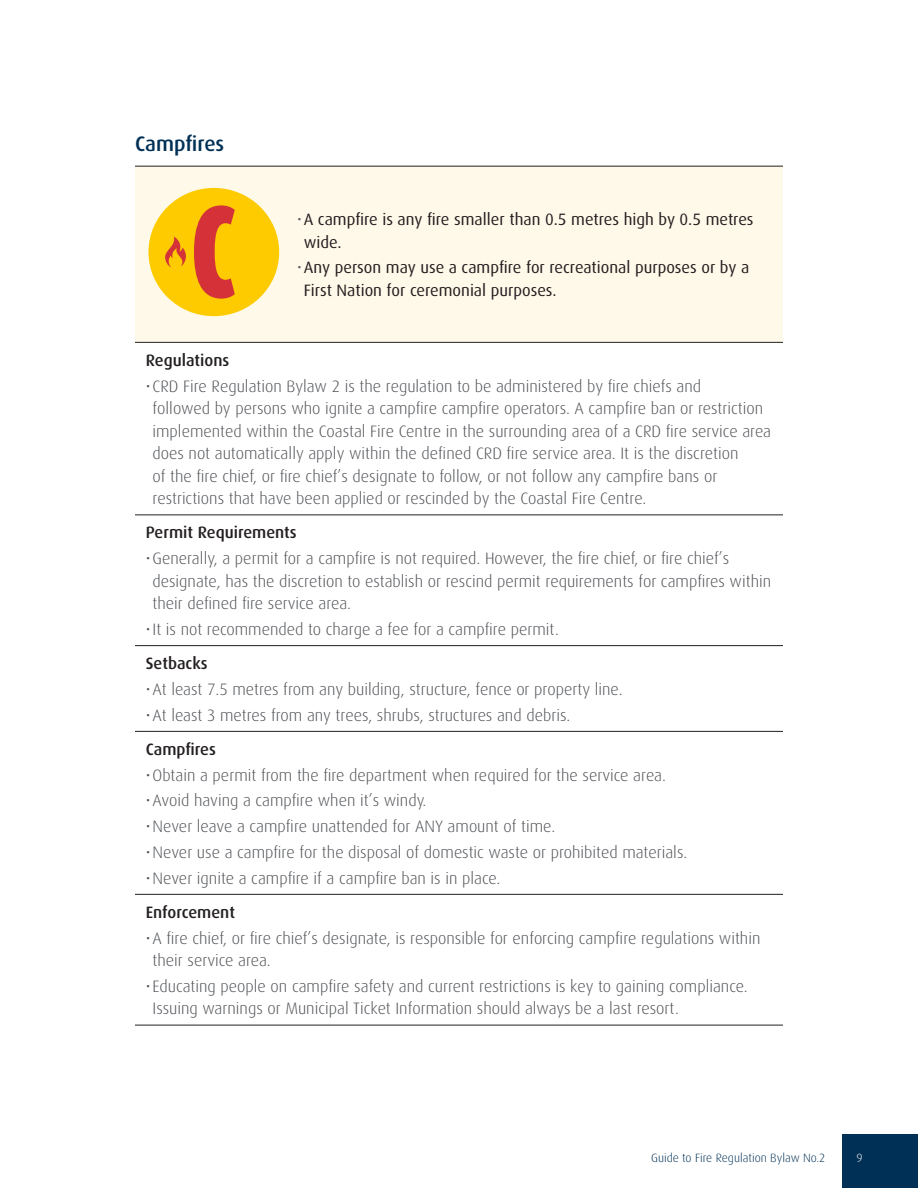
<style>
.page{position:relative;width:918px;height:1188px;background:#fff}
.page>*{position:absolute;margin:0;border:0;box-sizing:border-box;transform-origin:0 0}
.Headline_28_32{font:900 107.85px "Dax Compact Pro";color:#d43238}
.Headline_14_16{font:500 21px "Dax OT";color:#003056}
.t1{font:300 16.5px/22.5px "Dax OT";color:#4d4f53}
.t2{font:16.5px/22.5px "Dax OT";color:#231f20}
.Table_Body_11_15{font:500 16.5px "Dax OT";color:#231f20}
.t3{font:300 12px "Dax OT";color:#003056}
.t4{font:300 12px "Dax OT";color:#fff}
.s1{font-weight:300;color:#4d4f53}
</style>
<div class="page">
<div style="left:842px;top:1134px;width:76px;height:54px;background:#003056"></div>
<div style="left:135px;top:166px;width:648px;height:176px;background:#fff9e9"></div>
<svg style="left:135px;top:515px;width:648px;height:510px"></svg>
<hr style="left:135px;top:166px;width:648px;height:1px;background:#231f20">
<hr style="left:135px;top:342px;width:648px;height:1px;background:#231f20">
<hr style="left:135px;top:514px;width:648px;height:1px;background:#231f20">
<hr style="left:135px;top:645px;width:648px;height:1px;background:#231f20">
<hr style="left:135px;top:731px;width:648px;height:1px;background:#231f20">
<hr style="left:135px;top:894px;width:648px;height:1px;background:#231f20">
<hr style="left:135px;top:1025px;width:648px;height:1px;background:#231f20">
<div style="left:148px;top:188px;width:131px;height:128px;background:#fecb00;border-radius:50%"></div>
<svg style="left:165px;top:236px;width:21px;height:32px"></svg>
<p class="Headline_14_16" style="left:135px;top:124px;width:91px">Campfires</p>
<p class="Headline_28_32" style="left:191px;top:179px;width:48px">C</p>
<p class="t2" style="left:304px;top:205px;width:451px;text-indent:-7px"><span class="s1">•</span>A campfire is any fire smaller than 0.5 metres high by 0.5 metres wide.</p>
<p class="t2" style="left:304px;top:254px;width:447px;text-indent:-7px"><span class="s1">•</span>Any person may use a campfire for recreational purposes or by a<br>First Nation for ceremonial purposes.</p>
<p class="Table_Body_11_15" style="left:146px;top:344px;width:85px">Regulations</p>
<p class="t1" style="left:153px;top:372px;width:620px;text-indent:-7px">• CRD Fire Regulation Bylaw 2 is the regulation to be administered by fire chiefs and<br>followed by persons who ignite a campfire campfire operators. A campfire ban or restriction implemented within the Coastal Fire Centre in the surrounding area of a CRD fire service area does not automatically apply within the defined CRD fire service area. It is the discretion<br>of the fire chief, or fire chief’s designate to follow, or not follow any campfire bans or restrictions that have been applied or rescinded by the Coastal Fire Centre.</p>
<p class="Table_Body_11_15" style="left:146px;top:517px;width:153px">Permit Requirements</p>
<p class="t1" style="left:153px;top:544px;width:620px;text-indent:-7px">•Generally, a permit for a campfire is not required. However, the fire chief, or fire chief’s designate, has the discretion to establish or rescind permit requirements for campfires within their defined fire service area.</p>
<p class="t1" style="left:146px;top:615px;width:415px">•It is not recommended to charge a fee for a campfire permit.</p>
<p class="Table_Body_11_15" style="left:146px;top:648px;width:63px">Setbacks</p>
<p class="t1" style="left:146px;top:675px;width:478px">•At least 7.5 metres from any building, structure, fence or property line.</p>
<p class="t1" style="left:146px;top:701px;width:426px">•At least 3 metres from any trees, shrubs, structures and debris.</p>
<p class="Table_Body_11_15" style="left:146px;top:733px;width:72px">Campfires</p>
<p class="t1" style="left:146px;top:761px;width:522px">•Obtain a permit from the fire department when required for the service area.</p>
<p class="t1" style="left:146px;top:786px;width:282px">•Avoid having a campfire when it’s windy.</p>
<p class="t1" style="left:146px;top:812px;width:411px">•Never leave a campfire unattended for ANY amount of time.</p>
<p class="t1" style="left:146px;top:838px;width:543px">•Never use a campfire for the disposal of domestic waste or prohibited materials.</p>
<p class="t1" style="left:146px;top:864px;width:356px">•Never ignite a campfire if a campfire ban is in place.</p>
<p class="Table_Body_11_15" style="left:146px;top:896px;width:91px">Enforcement</p>
<p class="t1" style="left:153px;top:924px;width:609px;text-indent:-7px">•A fire chief, or fire chief’s designate, is responsible for enforcing campfire regulations within their service area.</p>
<p class="t1" style="left:153px;top:972px;width:597px;text-indent:-7px">• Educating people on campfire safety and current restrictions is key to gaining compliance.<br>Issuing warnings or Municipal Ticket Information should always be a last resort.</p>
<p class="t3" style="left:651px;top:1147px;width:176px">Guide to Fire Regulation Bylaw No.2</p>
<p class="t4" style="left:856px;top:1147px;width:8px">9</p>
</div>
